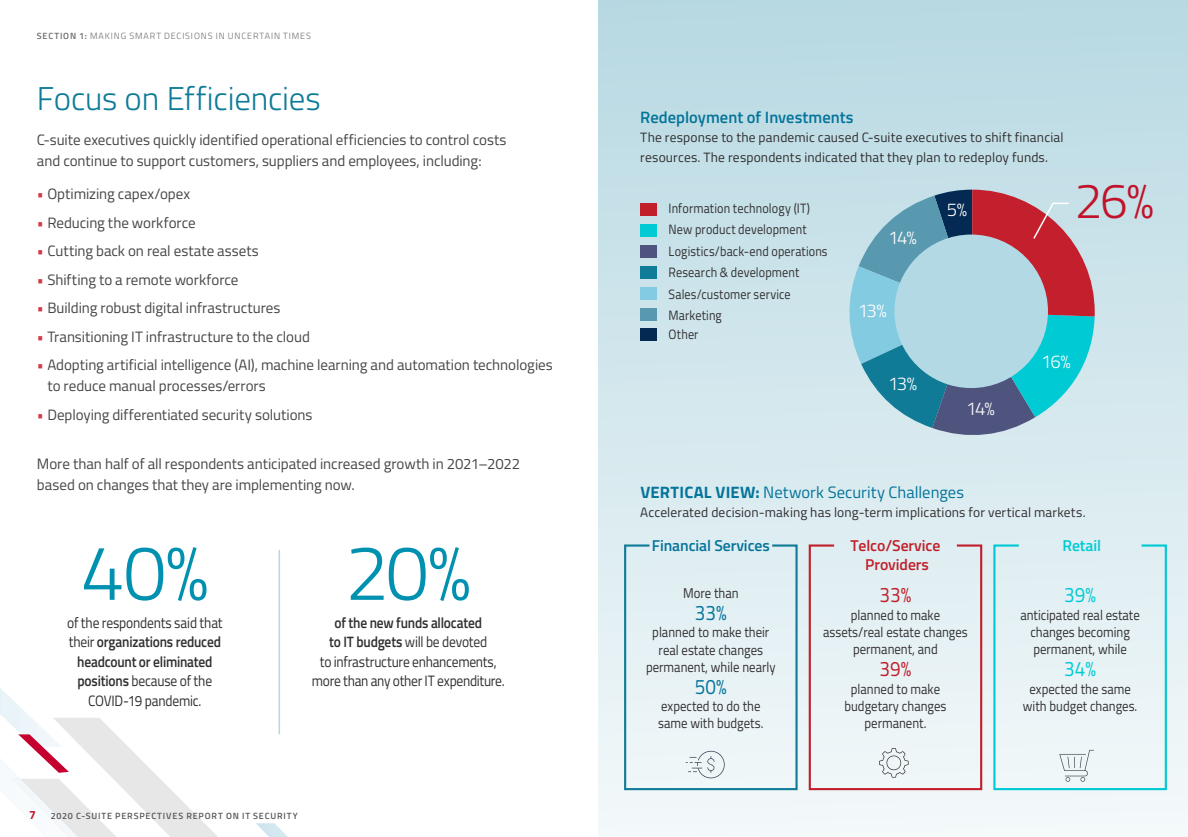
<style>
.page{position:relative;width:1188px;height:837px;background:#fff}
.page>*{position:absolute;margin:0;border:0;box-sizing:border-box;transform-origin:0 0}
.t1{font:300 78px "Titillium Web";color:#0091b0}
.t2{font:300 49.5px "Titillium Web";color:#c1132a}
.chapter_Title{font:300 33px "Titillium Web";letter-spacing:-.005em;color:#0d7b97}
.t3{font:21px "Titillium Web";color:#04749a;scale:.9 1}
.t4{font:21px "Titillium Web";color:#c1202b;scale:.9 1}
.t5{font:21px "Titillium Web";color:#00cad4;scale:.9 1}
.t6{font:300 18.6px "Titillium Web";letter-spacing:-.07em;color:#fff}
._02_Subhead_1__Teal{font:16.5px "Titillium Web";color:#04749a}
._02_Subhead_1__Teal-2{font:600 16.5px "Titillium Web";color:#04749a}
.t7{font:600 15.75px/18.9px "Titillium Web";letter-spacing:-.005em;color:#c1202b;text-align:center}
.t8{font:600 15.75px "Titillium Web";letter-spacing:-.005em;color:#04749a}
.t9{font:600 15.75px "Titillium Web";letter-spacing:-.005em;color:#00cad4}
._05_Body_Text{font:15px/21px "Titillium Web";letter-spacing:-.005em;color:#454647}
.t10{font:15px/19.5px "Titillium Web";letter-spacing:-.015em;color:#312f30;text-align:center;scale:.9 1}
.t11{font:14.1px/17.2px "Titillium Web";color:#312f30;text-align:center;scale:.9 1}
._02_Subhead_1__Teal-3{font:13.5px/19.5px "Titillium Web";letter-spacing:.01em;color:#312f30}
._02_Subhead_1__Teal-4{font:13.5px "Titillium Web";letter-spacing:.01em;color:#312f30;scale:.9 1}
.t12{font:700 12px "Titillium Web";color:#c1132a}
.t13{font:300 9px "Titillium Web";letter-spacing:.095em;color:#6b6c6f}
.t14{font:600 9px "Titillium Web";letter-spacing:.095em;color:#57585a}
.s1{font-weight:600}
.s2{color:#d23b44}
.s3{font-weight:700}
</style>
<div class="page">
<svg style="left:0;top:688px;width:288px;height:149px"></svg>
<div style="left:598px;top:0;width:590px;height:837px;background:linear-gradient(to bottom,#b7d8e2,#f4f9fa)"></div>
<div style="left:640px;top:224px;width:17px;height:12px;background:#00cad4"></div>
<div style="left:640px;top:245px;width:17px;height:12px;background:#4e547e"></div>
<div style="left:640px;top:267px;width:17px;height:12px;background:#107c97"></div>
<div style="left:640px;top:288px;width:17px;height:12px;background:#82cbe2"></div>
<div style="left:640px;top:309px;width:17px;height:12px;background:#5999af"></div>
<div style="left:640px;top:329px;width:17px;height:12px;background:#042a54"></div>
<div style="left:640px;top:203px;width:17px;height:12px;background:#c1202b"></div>
<hr style="left:279px;top:550px;width:1px;height:184px;background:#b4d7e1">
<svg style="left:623px;top:543px;width:176px;height:248px;background:#dfedf1"></svg>
<svg style="left:808px;top:543px;width:175px;height:248px;background:#e6edf1"></svg>
<svg style="left:992px;top:543px;width:176px;height:248px;background:#dff0f3"></svg>
<svg style="left:846px;top:190px;width:249px;height:250px;background:#91aebd"></svg>
<p class="t13" style="left:37px;top:29px;width:276px"><span class="s1">SECTION 1:</span> MAKING SMART DECISIONS IN UNCERTAIN TIMES</p>
<p class="chapter_Title" style="left:37px;top:74px;width:285px">Focus on Efficiencies</p>
<p class="_05_Body_Text" style="left:37px;top:129px;width:471px">C-suite executives quickly identified operational efficiencies to control costs and continue to support customers, suppliers and employees, including:</p>
<p class="_05_Body_Text" style="left:37px;top:183px;width:155px"><span class="s2">•</span> Optimizing capex/opex</p>
<p class="_05_Body_Text" style="left:37px;top:211px;width:160px"><span class="s2">•</span> Reducing the workforce</p>
<p class="_05_Body_Text" style="left:37px;top:240px;width:224px"><span class="s2">•</span> Cutting back on real estate assets</p>
<p class="_05_Body_Text" style="left:37px;top:268px;width:203px"><span class="s2">•</span> Shifting to a remote workforce</p>
<p class="_05_Body_Text" style="left:37px;top:297px;width:245px"><span class="s2">•</span> Building robust digital infrastructures</p>
<p class="_05_Body_Text" style="left:37px;top:325px;width:275px"><span class="s2">•</span> Transitioning IT infrastructure to the cloud</p>
<p class="_05_Body_Text" style="left:47px;top:354px;width:507px;text-indent:-10px"><span class="s2">•</span> Adopting artificial intelligence (AI), machine learning and automation technologies to reduce manual processes/errors</p>
<p class="_05_Body_Text" style="left:37px;top:403px;width:277px"><span class="s2">•</span> Deploying differentiated security solutions</p>
<p class="_05_Body_Text" style="left:37px;top:453px;width:485px">More than half of all respondents anticipated increased growth in 2021–2022 based on changes that they are implementing now.</p>
<p class="t1" style="left:81px;top:516px;width:130px">40%</p>
<p class="t1" style="left:345px;top:516px;width:127px">20%</p>
<p class="t10" style="left:67px;top:612px;width:174px">of the respondents said that their <span class="s1">organizations reduced headcount or eliminated positions</span> because of the<br>COVID-19 pandemic.</p>
<p class="t10" style="left:312px;top:612px;width:216px"><span class="s1">of the new funds allocated<br>to IT budgets</span> will be devoted<br>to infrastructure enhancements, more than any other IT expenditure.</p>
<p class="t12" style="left:29px;top:806px;width:8px">7</p>
<p class="t14" style="left:51px;top:809px;width:249px">2020 C-SUITE PERSPECTIVES REPORT ON IT SECURITY</p>
<p class="_02_Subhead_1__Teal-2" style="left:640px;top:105px;width:215px">Redeployment of Investments</p>
<p class="_02_Subhead_1__Teal-3" style="left:640px;top:127px;width:425px">The response to the pandemic caused C-suite executives to shift financial resources. The respondents indicated that they plan to redeploy funds.</p>
<p class="_02_Subhead_1__Teal-4" style="left:669px;top:198px;width:159px">Information technology (IT)</p>
<p class="_02_Subhead_1__Teal-4" style="left:669px;top:220px;width:155px">New product development</p>
<p class="_02_Subhead_1__Teal-4" style="left:669px;top:241px;width:178px">Logistics/back-end operations</p>
<p class="_02_Subhead_1__Teal-4" style="left:669px;top:263px;width:147px">Research &amp; development</p>
<p class="_02_Subhead_1__Teal-4" style="left:669px;top:284px;width:137px">Sales/customer service</p>
<p class="_02_Subhead_1__Teal-4" style="left:669px;top:305px;width:61px">Marketing</p>
<p class="_02_Subhead_1__Teal-4" style="left:669px;top:325px;width:35px">Other</p>
<p class="t6" style="left:888px;top:224px;width:30px">14%</p>
<p class="t6" style="left:858px;top:297px;width:31px">13%</p>
<p class="t6" style="left:888px;top:370px;width:31px">13%</p>
<p class="t6" style="left:947px;top:196px;width:22px">5%</p>
<p class="t6" style="left:966px;top:395px;width:30px">14%</p>
<p class="t6" style="left:1041px;top:348px;width:31px">16%</p>
<p class="t2" style="left:1075px;top:165px;width:81px">26%</p>
<p class="_02_Subhead_1__Teal" style="left:640px;top:480px;width:325px"><span class="s3">VERTICAL VIEW:</span> Network Security Challenges</p>
<p class="_02_Subhead_1__Teal-3" style="left:640px;top:502px;width:447px">Accelerated decision-making has long-term implications for vertical markets.</p>
<p class="t8" style="left:652px;top:534px;width:119px">Financial Services</p>
<p class="t7" style="left:850px;top:536px;width:92px">Telco/Service<br>Providers</p>
<p class="t9" style="left:1062px;top:534px;width:40px">Retail</p>
<p class="t11" style="left:683px;top:584px;width:63px">More than</p>
<p class="t3" style="left:695px;top:597px;width:37px">33%</p>
<p class="t11" style="left:646px;top:623px;width:145px">planned to make their real estate changes permanent, while nearly</p>
<p class="t3" style="left:695px;top:671px;width:37px">50%</p>
<p class="t11" style="left:658px;top:697px;width:118px;text-align:left">expected to do the same with budgets.</p>
<p class="t4" style="left:880px;top:580px;width:37px">33%</p>
<p class="t11" style="left:823px;top:605px;width:162px">planned to make assets/real estate changes permanent, and</p>
<p class="t4" style="left:880px;top:654px;width:37px">39%</p>
<p class="t11" style="left:845px;top:679px;width:115px">planned to make budgetary changes permanent.</p>
<p class="t5" style="left:1064px;top:580px;width:37px">39%</p>
<p class="t11" style="left:1020px;top:605px;width:134px">anticipated real estate changes becoming permanent, while</p>
<p class="t5" style="left:1064px;top:654px;width:37px">34%</p>
<p class="t11" style="left:1023px;top:679px;width:129px">expected the same with budget changes.</p>
</div>
